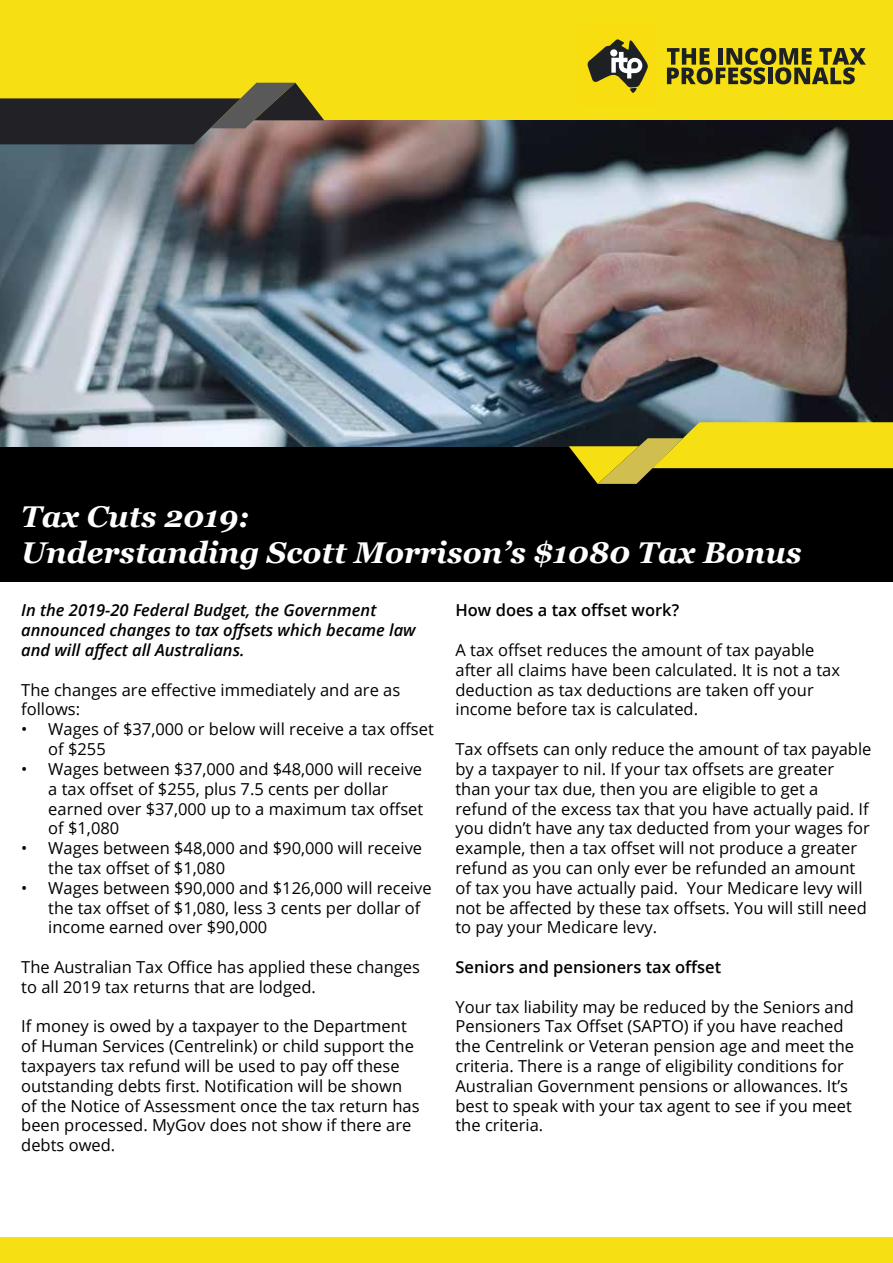
<style>
.page{position:relative;width:893px;height:1263px;background:#fff}
.page>*{position:absolute;margin:0;border:0;box-sizing:border-box;transform-origin:0 0}
.t1{font:italic 700 30px/36px "Georgia";color:#fff}
.t2{font:16.5px/19.8px "Open Sans";color:#000}
.t3{font:italic 600 16.5px/19.8px "Open Sans";color:#000}
.t4{font:600 16.5px "Open Sans";color:#000}
</style>
<div class="page">
<div style="left:0;top:446px;width:893px;height:136px;background:#000"></div>
<div style="left:0;top:0;width:893px;height:136px;background:#f6df13"></div>
<svg style="left:587px;top:39px;width:61px;height:54px"></svg>
<div style="left:610px;top:49px;width:7px;height:8px;background:#fff;border-radius:50%"></div>
<svg style="left:667px;top:48px;width:199px;height:36px"></svg>
<div style="left:0;top:1237px;width:893px;height:26px;background:#f6df13"></div>
<img style="left:0;top:120px;width:893px;height:326px">
<svg style="left:0;top:83px;width:324px;height:61px"></svg>
<svg style="left:569px;top:422px;width:324px;height:62px"></svg>
<h1 class="t1" style="left:21px;top:499px;width:782px">Tax Cuts 2019:<br>Understanding Scott Morrison’s $1080 Tax Bonus</h1>
<p class="t3" style="left:21px;top:600px;width:396px">In the 2019-20 Federal Budget, the Government announced changes to tax offsets which became law and will affect all Australians.</p>
<p class="t2" style="left:21px;top:679px;width:381px">The changes are effective immediately and are as follows:</p>
<p class="t2" style="left:48px;top:719px;width:387px;text-indent:-27px">• Wages of $37,000 or below will receive a tax offset of $255</p>
<p class="t2" style="left:48px;top:758px;width:376px;text-indent:-27px">• Wages between $37,000 and $48,000 will receive a tax offset of $255, plus 7.5 cents per dollar earned over $37,000 up to a maximum tax offset of $1,080</p>
<p class="t2" style="left:48px;top:838px;width:375px;text-indent:-27px">• Wages between $48,000 and $90,000 will receive the tax offset of $1,080</p>
<p class="t2" style="left:48px;top:877px;width:385px;text-indent:-27px">• Wages between $90,000 and $126,000 will receive the tax offset of $1,080, less 3 cents per dollar of income earned over $90,000</p>
<p class="t2" style="left:21px;top:956px;width:400px">The Australian Tax Office has applied these changes to all 2019 tax returns that are lodged.</p>
<p class="t2" style="left:21px;top:1016px;width:400px">If money is owed by a taxpayer to the Department of Human Services (Centrelink) or child support the taxpayers tax refund will be used to pay off these outstanding debts first. Notification will be shown of the Notice of Assessment once the tax return has been processed. MyGov does not show if there are debts owed.</p>
<p class="t4" style="left:455px;top:599px;width:225px">How does a tax offset work?</p>
<p class="t2" style="left:455px;top:640px;width:386px">A tax offset reduces the amount of tax payable after all claims have been calculated. It is not a tax deduction as tax deductions are taken off your income before tax is calculated.</p>
<p class="t2" style="left:455px;top:739px;width:417px">Tax offsets can only reduce the amount of tax payable by a taxpayer to nil. If your tax offsets are greater than your tax due, then you are eligible to get a refund of the excess tax that you have actually paid. If you didn’t have any tax deducted from your wages for example, then a tax offset will not produce a greater refund as you can only ever be refunded an amount of tax you have actually paid. Your Medicare levy will not be affected by these tax offsets. You will still need to pay your Medicare levy.</p>
<p class="t4" style="left:455px;top:955px;width:267px">Seniors and pensioners tax offset</p>
<p class="t2" style="left:455px;top:996px;width:400px">Your tax liability may be reduced by the Seniors and Pensioners Tax Offset (SAPTO) if you have reached the Centrelink or Veteran pension age and meet the criteria. There is a range of eligibility conditions for Australian Government pensions or allowances. It’s best to speak with your tax agent to see if you meet the criteria.</p>
</div>
